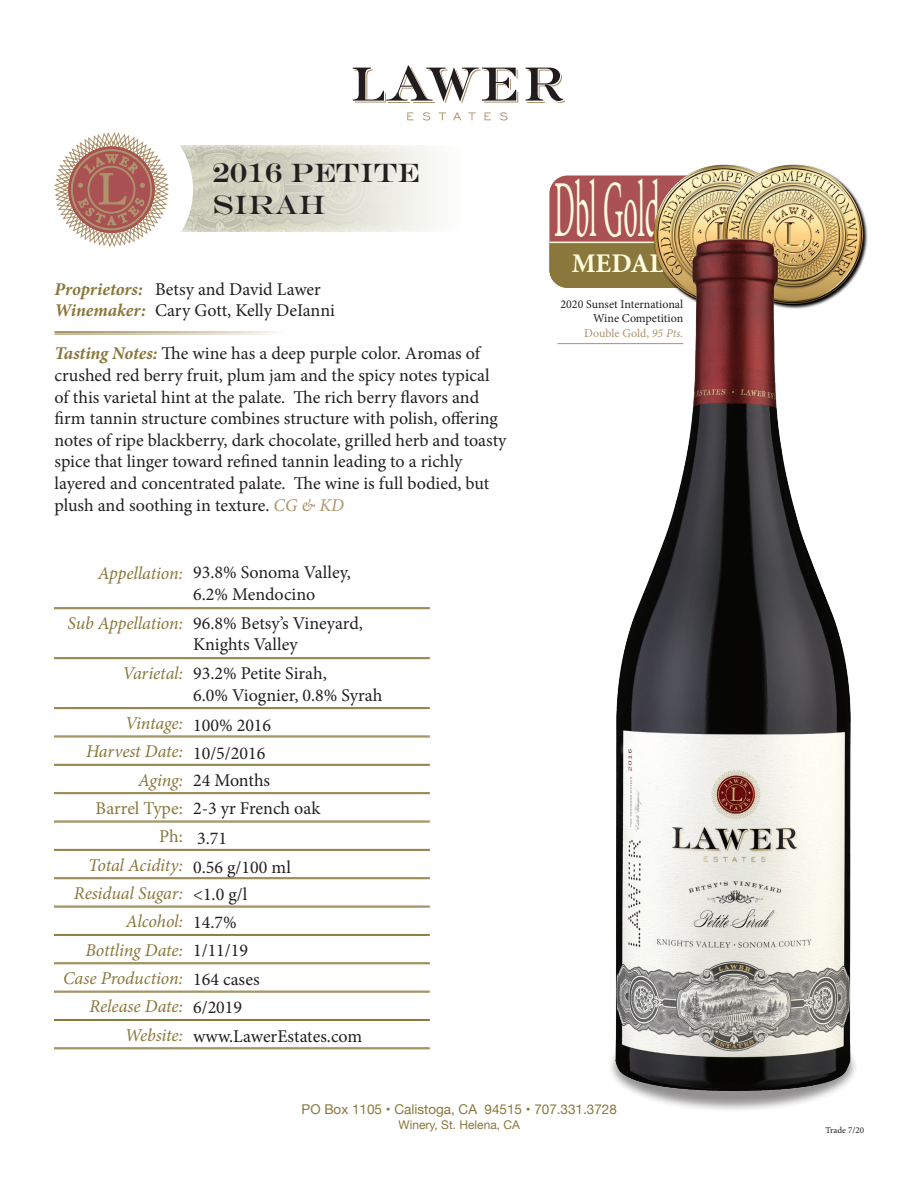
<style>
.page{position:relative;width:918px;height:1188px;background:#fff}
.page>*{position:absolute;margin:0;border:0;box-sizing:border-box;transform-origin:0 0}
.t1{font:81px "Minion Pro";color:#fffce0;scale:.35 1}
.t2{font:27px/32.4px "Engravers";color:#231f20}
.t3{font:700 27px "Minion Pro";color:#fffce0}
.t4{font:18px/21.6px "Minion Pro";color:#231f20}
.t5{font:italic 18px "Minion Pro";letter-spacing:-.01em;color:#8a773b}
.t6{font:13.5px "Helvetica Neue";color:#8a773b}
.t7{font:12px/14.4px "Minion Pro";color:#231f20;text-align:right}
.t8{font:12px "Helvetica Neue";color:#8a773b}
.t9{font:9px "Minion Pro";color:#231f20}
.s1{font-weight:700;font-style:italic;color:#8a773b}
.s2{font-style:italic;color:#ae936d}
.s3{font-style:italic;color:#8a773b}
.s4{font-style:normal;color:#231f20}
.s5{color:#8a773b}
.s6{color:#ae936d}
</style>
<div class="page">
<svg style="left:54px;top:132px;width:381px;height:115px"></svg>
<svg style="left:407px;top:112px;width:7px;height:8px"></svg>
<svg style="left:423px;top:112px;width:7px;height:9px"></svg>
<svg style="left:439px;top:112px;width:7px;height:8px"></svg>
<svg style="left:453px;top:112px;width:8px;height:8px"></svg>
<svg style="left:468px;top:112px;width:8px;height:8px"></svg>
<svg style="left:485px;top:112px;width:6px;height:8px"></svg>
<svg style="left:500px;top:112px;width:8px;height:9px"></svg>
<svg style="left:353px;top:66px;width:165px;height:38px"></svg>
<svg style="left:526px;top:68px;width:39px;height:35px"></svg>
<svg style="left:549px;top:176px;width:91px;height:112px;background:#a1604f"></svg>
<hr style="left:549px;top:242px;width:206px;height:1px;background:#fffce0">
<img style="left:640px;top:166px;width:70px;height:72px">
<img style="left:710px;top:164px;width:158px;height:106px">
<hr style="left:558px;top:343px;width:125px;height:1px;background:#ae936d">
<div style="left:608px;top:1020px;width:250px;height:92px;background:#231f20;opacity:.5"></div>
<img style="left:608px;top:238px;width:251px;height:865px">
<hr style="left:54px;top:607px;width:376px;height:1px;background:#8a773b">
<hr style="left:54px;top:608px;width:376px;height:1px;background:#8a773b">
<hr style="left:54px;top:657px;width:376px;height:1px;background:#8a773b">
<hr style="left:54px;top:658px;width:376px;height:1px;background:#8a773b">
<hr style="left:54px;top:707px;width:376px;height:1px;background:#8a773b">
<hr style="left:54px;top:708px;width:376px;height:1px;background:#8a773b">
<hr style="left:54px;top:736px;width:376px;height:1px;background:#8a773b">
<hr style="left:54px;top:737px;width:376px;height:1px;background:#8a773b">
<hr style="left:54px;top:764px;width:376px;height:1px;background:#8a773b">
<hr style="left:54px;top:765px;width:376px;height:1px;background:#8a773b">
<hr style="left:54px;top:792px;width:376px;height:1px;background:#8a773b">
<hr style="left:54px;top:793px;width:376px;height:1px;background:#8a773b">
<hr style="left:54px;top:821px;width:376px;height:1px;background:#8a773b">
<hr style="left:54px;top:822px;width:376px;height:1px;background:#8a773b">
<hr style="left:54px;top:849px;width:376px;height:1px;background:#8a773b">
<hr style="left:54px;top:850px;width:376px;height:1px;background:#8a773b">
<hr style="left:54px;top:877px;width:376px;height:1px;background:#8a773b">
<hr style="left:54px;top:878px;width:376px;height:1px;background:#8a773b">
<hr style="left:54px;top:906px;width:376px;height:1px;background:#8a773b">
<hr style="left:54px;top:907px;width:376px;height:1px;background:#8a773b">
<hr style="left:54px;top:934px;width:376px;height:1px;background:#8a773b">
<hr style="left:54px;top:935px;width:376px;height:1px;background:#8a773b">
<hr style="left:54px;top:962px;width:376px;height:1px;background:#8a773b">
<hr style="left:54px;top:964px;width:376px;height:1px;background:#8a773b">
<hr style="left:54px;top:991px;width:376px;height:1px;background:#8a773b">
<hr style="left:54px;top:992px;width:376px;height:1px;background:#8a773b">
<hr style="left:54px;top:1019px;width:376px;height:1px;background:#8a773b">
<hr style="left:54px;top:1020px;width:376px;height:1px;background:#8a773b">
<hr style="left:54px;top:1047px;width:376px;height:1px;background:#8a773b">
<hr style="left:54px;top:1049px;width:376px;height:1px;background:#8a773b">
<p class="t2" style="left:212px;top:156px;width:209px">2016 PETITE<br>SIRAH</p>
<p class="t4" style="left:55px;top:278px;width:282px"><span class="s1">Proprietors:</span> Betsy and David Lawer<br><span class="s1">Winemaker:</span> Cary Gott, Kelly DeIanni</p>
<p class="t4" style="left:55px;top:343px;width:453px"><span class="s1">Tasting Notes:</span> The wine has a deep purple color. Aromas of crushed red berry fruit, plum jam and the spicy notes typical of this varietal hint at the palate. The rich berry flavors and firm tannin structure combines structure with polish, offering notes of ripe blackberry, dark chocolate, grilled herb and toasty spice that linger toward refined tannin leading to a richly layered and concentrated palate. The wine is full bodied, but plush and soothing in texture. <span class="s2">CG &amp; KD</span></p>
<p class="t4" style="left:193px;top:562px;width:159px;text-indent:-95px"><span class="s3">Appellation:</span> 93.8% Sonoma Valley,<br>6.2% Mendocino</p>
<p class="t4" style="left:193px;top:612px;width:171px;text-indent:-126px"><span class="s3">Sub Appellation:</span> 96.8% Betsy’s Vineyard,<br>Knights Valley</p>
<p class="t4" style="left:193px;top:662px;width:191px;text-indent:-70px"><span class="s3">Varietal:</span> 93.2% Petite Sirah,<br>6.0% Viognier, 0.8% Syrah</p>
<p class="t5" style="left:125px;top:711px;width:148px">Vintage: <span class="s4">100% 2016</span></p>
<p class="t5" style="left:86px;top:739px;width:181px">Harvest Date: <span class="s4">10/5/2016</span></p>
<p class="t4" style="left:138px;top:770px;width:133px"><span class="s3">Aging:</span> 24 Months</p>
<p class="t4" style="left:96px;top:798px;width:226px"><span class="s5">Barrel Type:</span> 2-3 yr French oak</p>
<p class="t4" style="left:159px;top:828px;width:69px"><span class="s5">Ph:</span> 3.71</p>
<p class="t5" style="left:88px;top:853px;width:204px">Total Acidity: <span class="s4">0.56 g/100 ml</span></p>
<p class="t5" style="left:74px;top:881px;width:175px">Residual Sugar: <span class="s4">&lt;1.0 g/l</span></p>
<p class="t5" style="left:126px;top:909px;width:112px">Alcohol: <span class="s4">14.7%</span></p>
<p class="t5" style="left:85px;top:938px;width:164px">Bottling Date: <span class="s4">1/11/19</span></p>
<p class="t5" style="left:63px;top:966px;width:198px">Case Production: <span class="s4">164 cases</span></p>
<p class="t5" style="left:90px;top:994px;width:154px">Release Date: <span class="s4">6/2019</span></p>
<p class="t4" style="left:125px;top:1025px;width:239px"><span class="s3">Website:</span> www.LawerEstates.com</p>
<h1 class="t1" style="left:554px;top:156px;width:303px">Dbl Gold</h1>
<p class="t3" style="left:572px;top:244px;width:94px">MEDAL</p>
<p class="t7" style="left:560px;top:297px;width:124px">2020 Sunset International<br>Wine Competition<br><span class="s6">Double Gold,</span> <span class="s2">95 Pts.</span></p>
<p class="t6" style="left:302px;top:1100px;width:317px">PO Box 1105 • Calistoga, CA 94515 • 707.331.3728</p>
<p class="t8" style="left:399px;top:1116px;width:123px">Winery, St. Helena, CA</p>
<p class="t9" style="left:825px;top:1125px;width:40px">Trade 7/20</p>
</div>
